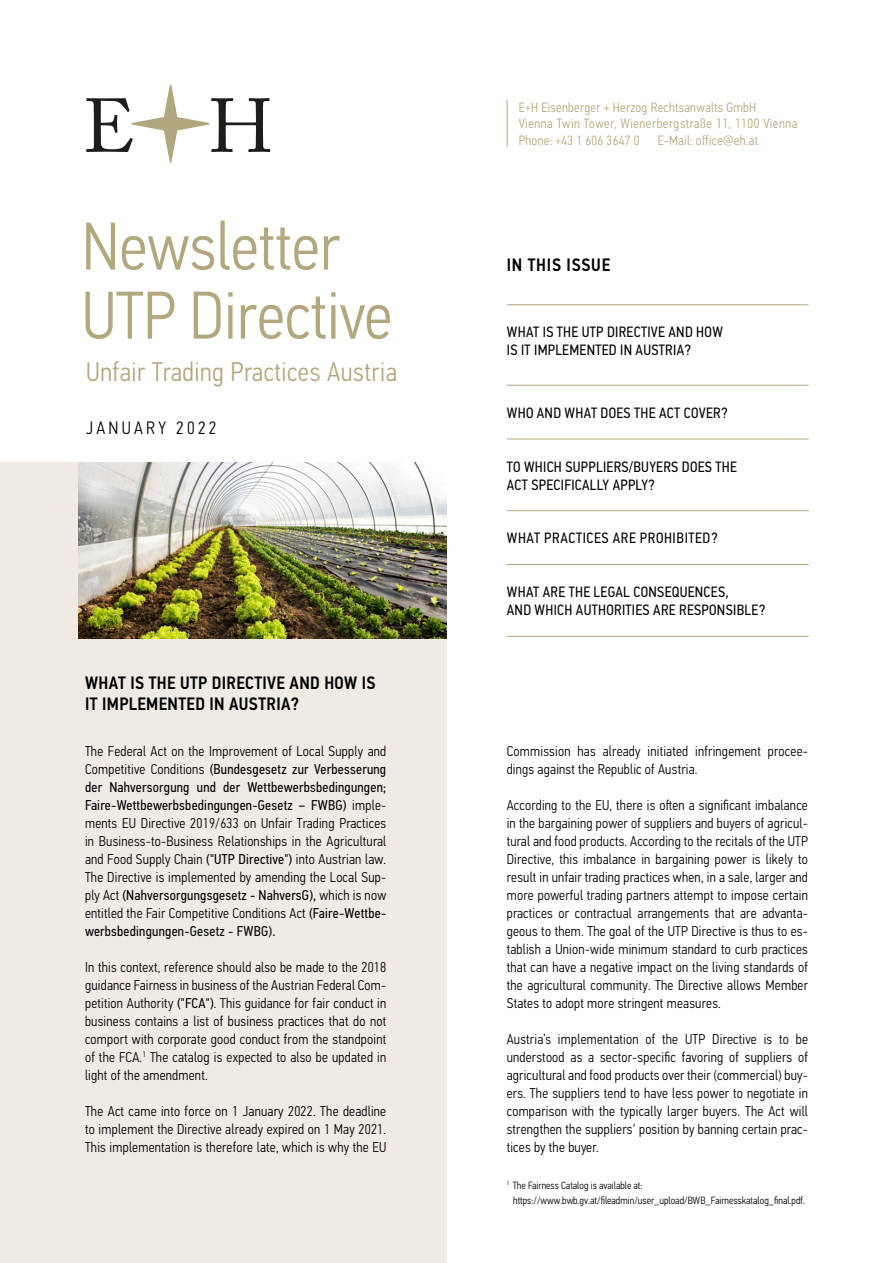
<style>
.page{position:relative;width:893px;height:1263px;background:#fff}
.page>*{position:absolute;margin:0;border:0;box-sizing:border-box;transform-origin:0 0}
.t1{font:300 67.5px/69px "PFDIN Text Cond Pro";color:#b3a77d}
.t2{font:300 27px "PFDIN Text Cond Pro";letter-spacing:.02em;color:#b3a77d}
.t3{font:500 18px/21.6px "PFDIN Text Cond Pro";letter-spacing:.02em;color:#000}
.t4{font:500 18px "PFDIN Text Cond Pro";letter-spacing:.04em;color:#000}
.t5{font:300 18px "PFDIN Text Cond Pro";letter-spacing:.18em;color:#000}
.t6{font:15px/18px "PFDIN Text Cond Pro";letter-spacing:.02em;color:#000}
.t7{font:15px "PFDIN Text Cond Pro";letter-spacing:.04em;color:#000}
.t8{font:300 14.25px/18px "PFDIN Text Cond Pro";letter-spacing:.015em;color:#000;text-align:justify}
.t9{font:300 13.5px/16.2px "PFDIN Text Cond Pro";letter-spacing:.02em;color:#b3a77d}
.t10{font:300 10.5px/15px "PFDIN Text Cond Pro";color:#000}
.s1{font-weight:400}
</style>
<div class="page">
<hr style="left:507px;top:100px;width:1px;height:47px;background:#b3a77d">
<div style="left:0;top:463px;width:446px;height:800px;background:#efebe4"></div>
<svg style="left:86px;top:85px;width:184px;height:78px"></svg>
<hr style="left:507px;top:304px;width:302px;height:1px;background:#b3a77d">
<hr style="left:507px;top:385px;width:302px;height:1px;background:#b3a77d">
<hr style="left:507px;top:439px;width:302px;height:1px;background:#b3a77d">
<hr style="left:507px;top:510px;width:302px;height:1px;background:#b3a77d">
<hr style="left:507px;top:564px;width:302px;height:1px;background:#b3a77d">
<hr style="left:507px;top:636px;width:302px;height:1px;background:#b3a77d">
<img style="left:79px;top:463px;width:367px;height:175px">
<h1 class="t1" style="left:82px;top:212px;width:312px">Newsletter<br>UTP Directive</h1>
<h2 class="t2" style="left:86px;top:356px;width:313px">Unfair Trading Practices Austria</h2>
<p class="t5" style="left:86px;top:418px;width:132px">JANUARY 2022</p>
<p class="t3" style="left:85px;top:672px;width:292px">WHAT IS THE UTP DIRECTIVE AND HOW IS<br>IT IMPLEMENTED IN AUSTRIA?</p>
<p class="t8" style="left:85px;top:742px;width:303px">The Federal Act on the Improvement of Local Supply and Competitive Conditions <span class="s1">(Bundesgesetz zur Verbesserung der Nahversorgung und der Wettbewerbsbedingungen; Faire-Wettbewerbsbedingungen-Gesetz – FWBG)</span> imple&shy;ments EU Directive 2019/633 on Unfair Trading Practices in Business-to-Business Relationships in the Agricultural and Food Supply Chain <span class="s1">("UTP Directive")</span> into Austrian law.<br>The Directive is implemented by amending the Local Sup&shy;ply Act <span class="s1">(Nahversorgungsgesetz - NahversG),</span> which is now entitled the Fair Competitive Conditions Act <span class="s1">(Faire-Wettbe&shy;werbsbedingungen-Gesetz - FWBG).</span></p>
<p class="t8" style="left:85px;top:958px;width:303px">In this context, reference should also be made to the 2018 guidance Fairness in business of the Austrian Federal Com&shy;petition Authority <span class="s1">("FCA")</span>. This guidance for fair conduct in business contains a list of business practices that do not comport with corporate good conduct from the standpoint of the FCA.<sup>1</sup> The catalog is expected to also be updated in light of the amendment.</p>
<p class="t8" style="left:85px;top:1102px;width:303px">The Act came into force on 1 January 2022. The deadline to implement the Directive already expired on 1 May 2021.<br>This implementation is therefore late, which is why the EU</p>
<p class="t9" style="left:519px;top:100px;width:280px">E+H Eisenberger + Herzog Rechtsanwalts GmbH<br>Vienna Twin Tower, Wienerbergstraße 11, 1100 Vienna<br>Phone: +43 1 606 3647 0</p>
<p class="t9" style="left:658px;top:132px;width:102px">E-Mail: office@eh.at</p>
<p class="t4" style="left:507px;top:254px;width:105px">IN THIS ISSUE</p>
<p class="t6" style="left:507px;top:323px;width:217px">WHAT IS THE UTP DIRECTIVE AND HOW<br>IS IT IMPLEMENTED IN AUSTRIA?</p>
<p class="t6" style="left:507px;top:404px;width:222px">WHO AND WHAT DOES THE ACT COVER?</p>
<p class="t6" style="left:507px;top:457px;width:232px">TO WHICH SUPPLIERS/BUYERS DOES THE<br>ACT SPECIFICALLY APPLY?</p>
<p class="t7" style="left:507px;top:529px;width:212px">WHAT PRACTICES ARE PROHIBITED?</p>
<p class="t6" style="left:507px;top:583px;width:260px">WHAT ARE THE LEGAL CONSEQUENCES,<br>AND WHICH AUTHORITIES ARE RESPONSIBLE?</p>
<p class="t8" style="left:507px;top:742px;width:303px">Commission has already initiated infringement procee&shy;dings against the Republic of Austria.</p>
<p class="t8" style="left:507px;top:796px;width:303px">According to the EU, there is often a significant imbalance in the bargaining power of suppliers and buyers of agricul&shy;tural and food products. According to the recitals of the UTP Directive, this imbalance in bargaining power is likely to result in unfair trading practices when, in a sale, larger and more powerful trading partners attempt to impose certain practices or contractual arrangements that are advanta&shy;geous to them. The goal of the UTP Directive is thus to es&shy;tablish a Union-wide minimum standard to curb practices that can have a negative impact on the living standards of the agricultural community. The Directive allows Member States to adopt more stringent measures.</p>
<p class="t8" style="left:507px;top:1030px;width:303px">Austria’s implementation of the UTP Directive is to be understood as a sector-specific favoring of suppliers of agricultural and food products over their (commercial) buy&shy;ers. The suppliers tend to have less power to negotiate in comparison with the typically larger buyers. The Act will strengthen the suppliers‘ position by banning certain prac&shy;tices by the buyer.</p>
<p class="t10" style="left:513px;top:1178px;width:293px;text-indent:-6px"><sup>1</sup> The Fairness Catalog is available at: https://www.bwb.gv.at/fileadmin/user_upload/BWB_Fairnesskatalog_final.pdf.</p>
</div>
